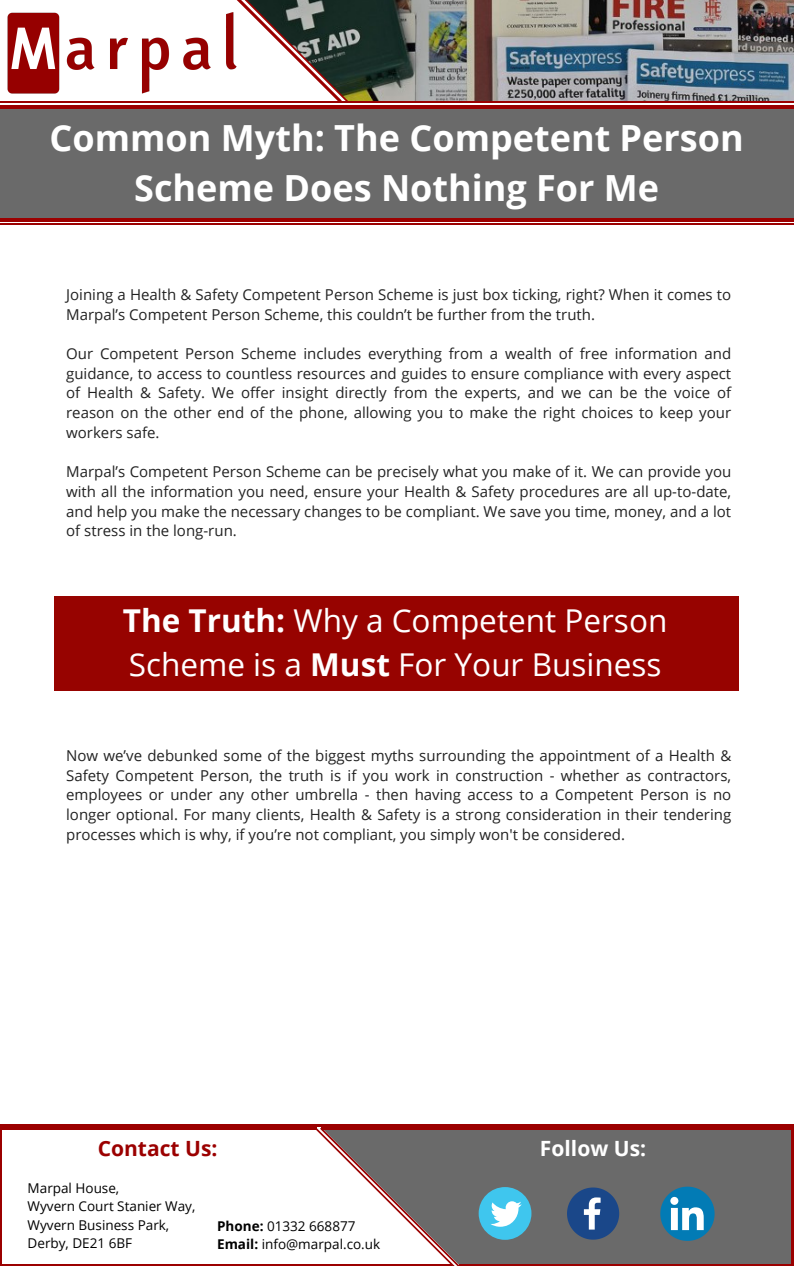
<style>
.page{position:relative;width:794px;height:1266px;background:#fff}
.page>*{position:absolute;margin:0;border:0;box-sizing:border-box;transform-origin:0 0}
.t1{font:700 36px/50.1px "Open Sans";color:#fff;text-align:center}
.t2{font:31.5px/43.9px "Open Sans";color:#fff}
.t3{font:700 21px "Open Sans";color:#9b0000}
.t4{font:700 21px "Open Sans";color:#fff}
.t5{font:15px/19.6px "Open Sans";color:#222;text-align:justify}
.t6{font:13.5px "Open Sans";color:#000}
.s1{font-weight:700}
</style>
<div class="page">
<img style="left:557px;top:0;width:236px;height:101px">
<img style="left:0;top:0;width:557px;height:222px">
<div style="left:183px;top:102px;width:610px;height:634px;background:#fff"></div>
<div style="left:0;top:106px;width:793px;height:113px;background:#6a6a6a"></div>
<hr style="left:0;top:105px;width:793px;height:3px;background:#9b0000">
<hr style="left:0;top:218px;width:793px;height:3px;background:#9b0000">
<hr style="left:0;top:223px;width:793px;height:2px;background:#9b0000">
<hr style="left:0;top:101px;width:793px;height:2px;background:#9b0000">
<img style="left:7px;top:8px;width:183px;height:90px">
<svg style="left:190px;top:0;width:158px;height:101px"></svg>
<div style="left:54px;top:596px;width:683px;height:95px;background:#970300"></div>
<div style="left:458px;top:1129px;width:335px;height:137px;background:#6a6a6a"></div>
<hr style="left:320px;top:1127px;width:473px;height:2px;background:#9b0000">
<hr style="left:458px;top:1264px;width:335px;height:2px;background:#9b0000">
<svg style="left:314px;top:1127px;width:150px;height:139px"></svg>
<hr style="left:0;top:1127px;width:316px;height:2px;background:#9b0000">
<hr style="left:0;top:1264px;width:452px;height:2px;background:#9b0000">
<hr style="left:0;top:1127px;width:2px;height:139px;background:#9b0000">
<hr style="left:791px;top:1127px;width:2px;height:139px;background:#9b0000">
<svg style="left:567px;top:1187px;width:52px;height:52px"></svg>
<div style="left:478px;top:1187px;width:53px;height:52px;background:#3fc6ee;border-radius:50%"></div>
<svg style="left:491px;top:1201px;width:30px;height:25px"></svg>
<svg style="left:660px;top:1186px;width:54px;height:54px"></svg>
<hr style="left:0;top:1124px;width:793px;height:2px;background:#9b0000">
<p class="t1" style="left:50px;top:112px;width:695px">Common Myth: The Competent Person<br>Scheme Does Nothing For Me</p>
<p class="t5" style="left:66px;top:284px;width:666px">Joining a Health &amp; Safety Competent Person Scheme is just box ticking, right? When it comes to<br>Marpal’s Competent Person Scheme, this couldn’t be further from the truth.</p>
<h1 class="t5" style="left:66px;top:343px;width:666px">Our Competent Person Scheme includes everything from a wealth of free information and guidance, to access to countless resources and guides to ensure compliance with every aspect of Health &amp; Safety. We offer insight directly from the experts, and we can be the voice of reason on the other end of the phone, allowing you to make the right choices to keep your workers safe.</h1>
<h4 class="t5" style="left:66px;top:461px;width:666px">Marpal’s Competent Person Scheme can be precisely what you make of it. We can provide you with all the information you need, ensure your Health &amp; Safety procedures are all up-to-date, and help you make the necessary changes to be compliant. We save you time, money, and a lot of stress in the long-run.</h4>
<h4 class="t2" style="left:123px;top:598px;width:545px"><span class="s1">The Truth:</span> Why a Competent Person<br>Scheme is a <span class="s1">Must</span> For Your Business</h4>
<h4 class="t5" style="left:66px;top:745px;width:666px">Now we’ve debunked some of the biggest myths surrounding the appointment of a Health &amp; Safety Competent Person, the truth is if you work in construction - whether as contractors, employees or under any other umbrella - then having access to a Competent Person is no longer optional. For many clients, Health &amp; Safety is a strong consideration in their tendering processes which is why, if you’re not compliant, you simply won't be considered.</h4>
<p class="t3" style="left:98px;top:1133px;width:121px">Contact Us:</p>
<h2 class="t4" style="left:539px;top:1133px;width:108px">Follow Us:</h2>
<h3 class="t6" style="left:28px;top:1178px;width:93px">Marpal House,</h3>
<p class="t6" style="left:28px;top:1197px;width:169px">Wyvern Court Stanier Way,</p>
<p class="t6" style="left:28px;top:1215px;width:143px">Wyvern Business Park,</p>
<p class="t6" style="left:28px;top:1234px;width:106px">Derby, DE21 6BF</p>
<h4 class="t6" style="left:217px;top:1216px;width:140px"><span class="s1">Phone:</span> 01332 668877</h4>
<p class="t6" style="left:217px;top:1234px;width:164px"><span class="s1">Email:</span> info@marpal.co.uk</p>
</div>
